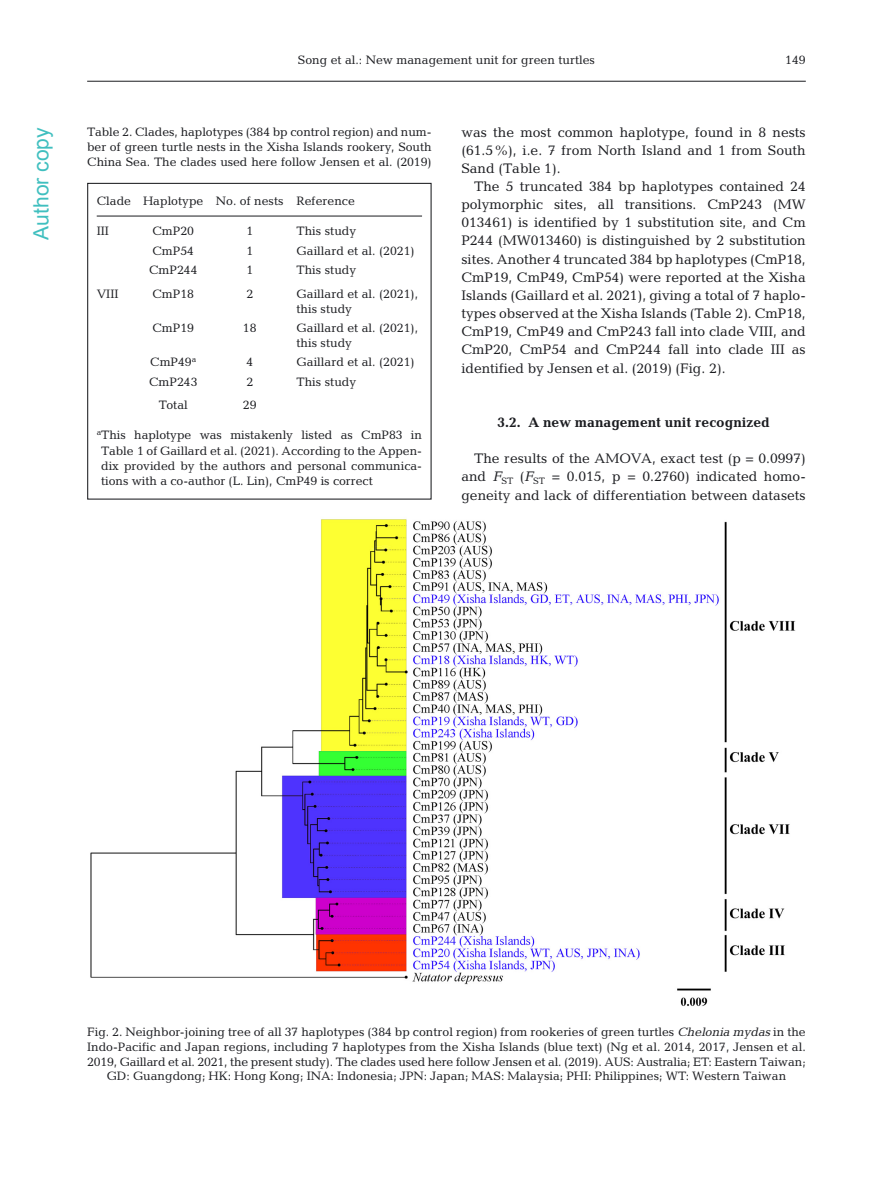
<style>
.page{position:relative;width:893px;height:1178px;background:#fff}
.page>*{position:absolute;margin:0;border:0;box-sizing:border-box;transform-origin:0 0}
.t1{font:21px "Arial";color:#40bfbf}
.t2{font:13.95px/18.1px "Candida Pro";color:#1b1c20;text-align:justify}
.t3{font:700 13.95px "Candida Pro";color:#1b1c20}
.t4{font:12.3px/15.1px "Candida Pro";color:#1b1c20}
.s1{font-family:"Oblique Straight Plain"}
</style>
<div class="page">
<hr style="left:87px;top:81px;width:719px;height:1px;background:#1b1c20">
<div style="left:87px;top:183px;width:345px;height:317px;border:1px solid #1b1c20"></div>
<hr style="left:97px;top:216px;width:325px;height:1px;background:#1b1c20">
<img style="left:90px;top:519px;width:706px;height:487px">
<h1 class="t1" style="left:27px;top:240px;width:114px;rotate:-90deg">Author copy</h1>
<p class="t4" style="left:298px;top:53px;width:299px">Song et al.: New management unit for green turtles</p>
<p class="t4" style="left:785px;top:53px;width:22px">149</p>
<p class="t4" style="left:87px;top:126px;width:346px;line-height:14.7px;text-align:justify">Table 2. Clades, haplotypes (384 bp control region) and num&shy;ber of green turtle nests in the Xisha Islands rookery, South China Sea. The clades used here follow Jensen et al. (2019)</p>
<p class="t4" style="left:97px;top:195px;width:260px">Clade Haplotype No. of nests Reference</p>
<p class="t4" style="left:97px;top:225px;width:14px">III</p>
<p class="t4" style="left:152px;top:225px;width:43px">CmP20</p>
<p class="t4" style="left:246px;top:225px;width:8px">1</p>
<p class="t4" style="left:297px;top:225px;width:61px">This study</p>
<p class="t4" style="left:152px;top:244px;width:43px">CmP54</p>
<p class="t4" style="left:246px;top:244px;width:8px">1</p>
<p class="t4" style="left:297px;top:244px;width:120px">Gaillard et al. (2021)</p>
<p class="t4" style="left:149px;top:264px;width:50px">CmP244</p>
<p class="t4" style="left:246px;top:264px;width:8px">1</p>
<p class="t4" style="left:297px;top:264px;width:61px">This study</p>
<p class="t4" style="left:97px;top:287px;width:23px">VIII</p>
<p class="t4" style="left:152px;top:287px;width:43px">CmP18</p>
<p class="t4" style="left:246px;top:287px;width:8px">2</p>
<p class="t4" style="left:296px;top:287px;width:123px">Gaillard et al. (2021), this study</p>
<p class="t4" style="left:152px;top:322px;width:43px">CmP19</p>
<p class="t4" style="left:243px;top:322px;width:15px">18</p>
<p class="t4" style="left:296px;top:322px;width:123px">Gaillard et al. (2021), this study</p>
<p class="t4" style="left:150px;top:356px;width:48px">CmP49<sup>a</sup></p>
<p class="t4" style="left:246px;top:356px;width:8px">4</p>
<p class="t4" style="left:297px;top:356px;width:120px">Gaillard et al. (2021)</p>
<p class="t4" style="left:149px;top:375px;width:50px">CmP243</p>
<p class="t4" style="left:246px;top:375px;width:8px">2</p>
<p class="t4" style="left:297px;top:375px;width:61px">This study</p>
<p class="t4" style="left:159px;top:399px;width:31px">Total</p>
<p class="t4" style="left:243px;top:399px;width:15px">29</p>
<p class="t4" style="left:101px;top:429px;width:322px;text-align:justify;text-indent:-4px"><sup>a</sup>This haplotype was mistakenly listed as CmP83 in Table 1 of Gaillard et al. (2021). According to the Appen&shy;dix provided by the authors and personal communica&shy;tions with a co-author (L. Lin), CmP49 is correct</p>
<p class="t2" style="left:461px;top:124px;width:346px">was the most common haplotype, found in 8 nests (61.5%), i.e. 7 from North Island and 1 from South Sand (Table 1).</p>
<p class="t2" style="left:461px;top:179px;width:346px;text-indent:13px">The 5 truncated 384 bp haplotypes contained 24 polymorphic sites, all transitions. CmP243 (MW 013461) is identified by 1 substitution site, and Cm P244 (MW013460) is distinguished by 2 substitution sites. Another 4 truncated 384 bp haplotypes (CmP18, CmP19, CmP49, CmP54) were reported at the Xisha Islands (Gaillard et al. 2021), giving a total of 7 haplo&shy;types observed at the Xisha Islands (Table 2). CmP18, CmP19, CmP49 and CmP243 fall into clade VIII, and CmP20, CmP54 and CmP244 fall into clade III as identified by Jensen et al. (2019) (Fig. 2).</p>
<p class="t3" style="left:497px;top:417px;width:274px">3.2. A new management unit recognized</p>
<p class="t2" style="left:461px;top:451px;width:346px;text-indent:13px">The results of the AMOVA, exact test (p = 0.0997) and <span class="s1">F</span><sub>ST</sub> (<span class="s1">F</span><sub>ST</sub> = 0.015, p = 0.2760) indicated homo&shy;geneity and lack of differentiation between datasets</p>
<p class="t4" style="left:87px;top:1026px;width:720px;line-height:14.7px;text-align:center">Fig. 2. Neighbor-joining tree of all 37 haplotypes (384 bp control region) from rookeries of green turtles <span class="s1">Chelonia mydas</span> in the Indo-Pacific and Japan regions, including 7 haplotypes from the Xisha Islands (blue text) (Ng et al. 2014, 2017, Jensen et al.<br>2019, Gaillard et al. 2021, the present study). The clades used here follow Jensen et al. (2019). AUS: Australia; ET: Eastern Taiwan; GD: Guangdong; HK: Hong Kong; INA: Indonesia; JPN: Japan; MAS: Malaysia; PHI: Philippines; WT: Western Taiwan</p>
</div>
